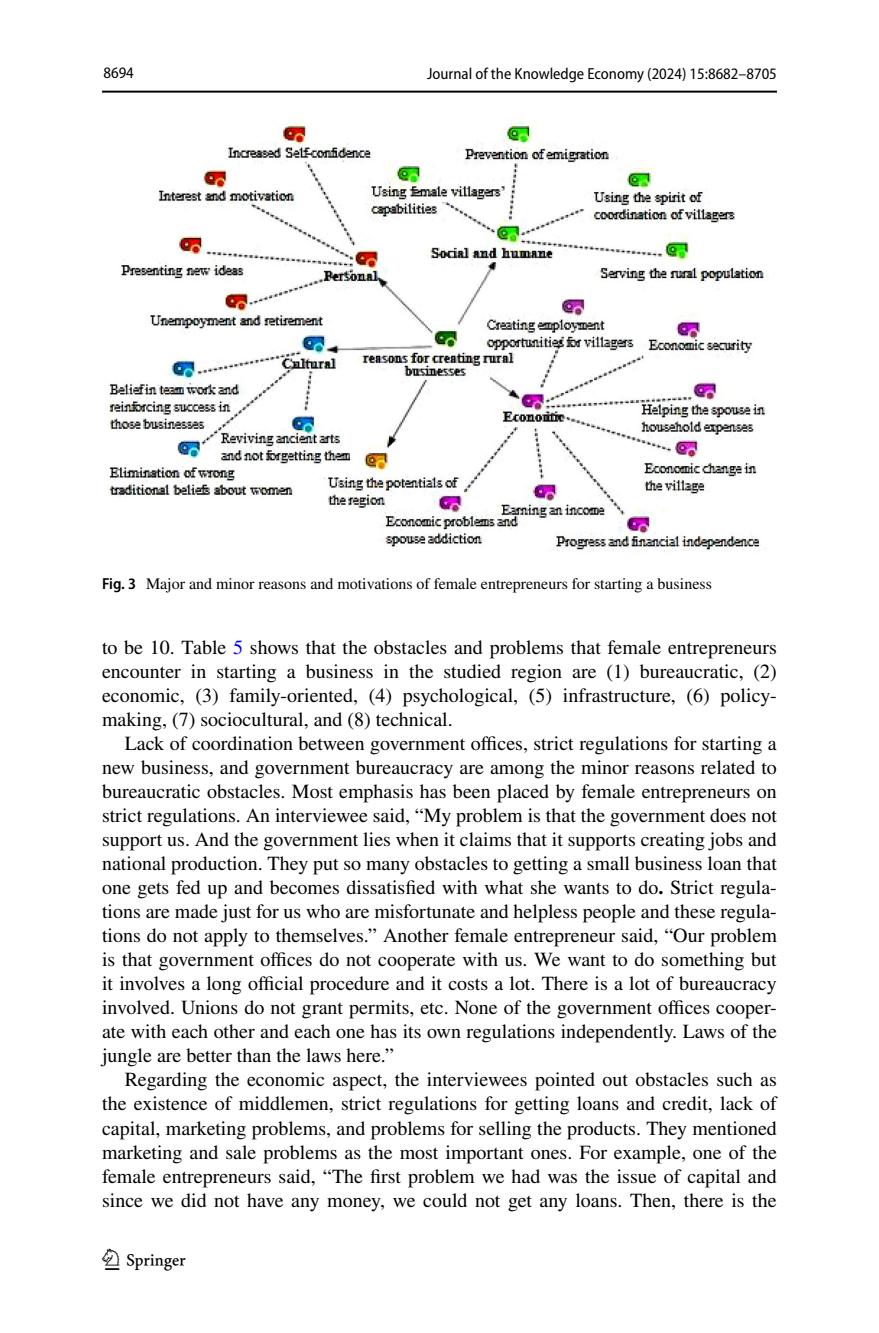
<style>
.page{position:relative;width:879px;height:1333px;background:#fff}
.page>*{position:absolute;margin:0;border:0;box-sizing:border-box;transform-origin:0 0}
.t1{font:30px "Springnew Regular 3";color:#000}
.t2{font:20px/24px "STIX";color:#000;text-align:justify}
.t3{font:16px "STIX";color:#000}
.t4{font:semi-condensed 16px "Myriad Pro";color:#000}
.s1{font-family:"Myriad Pro";font-weight:600;font-stretch:semi-condensed}
.s2{color:#00f}
.s3{font-weight:700}
</style>
<div class="page">
<hr style="left:102px;top:91px;width:675px;height:2px;background:#000">
<img style="left:109px;top:119px;width:660px;height:433px">
<p class="t4" style="left:103px;top:64px;width:32px">8694</p>
<p class="t4" style="left:427px;top:65px;width:351px">Journal of the Knowledge Economy (2024) 15:8682–8705</p>
<p class="t3" style="left:102px;top:573px;width:611px"><span class="s1">Fig. 3</span> Major and minor reasons and motivations of female entrepreneurs for starting a business</p>
<p class="t2" style="left:102px;top:637px;width:676px">to be 10. Table <span class="s2">5</span> shows that the obstacles and problems that female entrepreneurs encounter in starting a business in the studied region are (1) bureaucratic, (2) economic, (3) family-oriented, (4) psychological, (5) infrastructure, (6) policy&shy;making, (7) sociocultural, and (8) technical.</p>
<p class="t2" style="left:102px;top:733px;width:676px;text-indent:23px">Lack of coordination between government offices, strict regulations for starting a new business, and government bureaucracy are among the minor reasons related to bureaucratic obstacles. Most emphasis has been placed by female entrepreneurs on strict regulations. An interviewee said, “My problem is that the government does not support us. And the government lies when it claims that it supports creating jobs and national production. They put so many obstacles to getting a small business loan that one gets fed up and becomes dissatisfied with what she wants to do<span class="s3">.</span> Strict regula&shy;tions are made just for us who are misfortunate and helpless people and these regula&shy;tions do not apply to themselves.” Another female entrepreneur said, “Our problem is that government offices do not cooperate with us. We want to do something but it involves a long official procedure and it costs a lot. There is a lot of bureaucracy involved. Unions do not grant permits, etc. None of the government offices cooper&shy;ate with each other and each one has its own regulations independently. Laws of the jungle are better than the laws here.”</p>
<p class="t2" style="left:102px;top:1069px;width:676px;text-indent:23px">Regarding the economic aspect, the interviewees pointed out obstacles such as the existence of middlemen, strict regulations for getting loans and credit, lack of capital, marketing problems, and problems for selling the products. They mentioned marketing and sale problems as the most important ones. For example, one of the female entrepreneurs said, “The first problem we had was the issue of capital and since we did not have any money, we could not get any loans. Then, there is the</p>
<h1 class="t1" style="left:105px;top:1248px;width:83px">1 3</h1>
</div>
